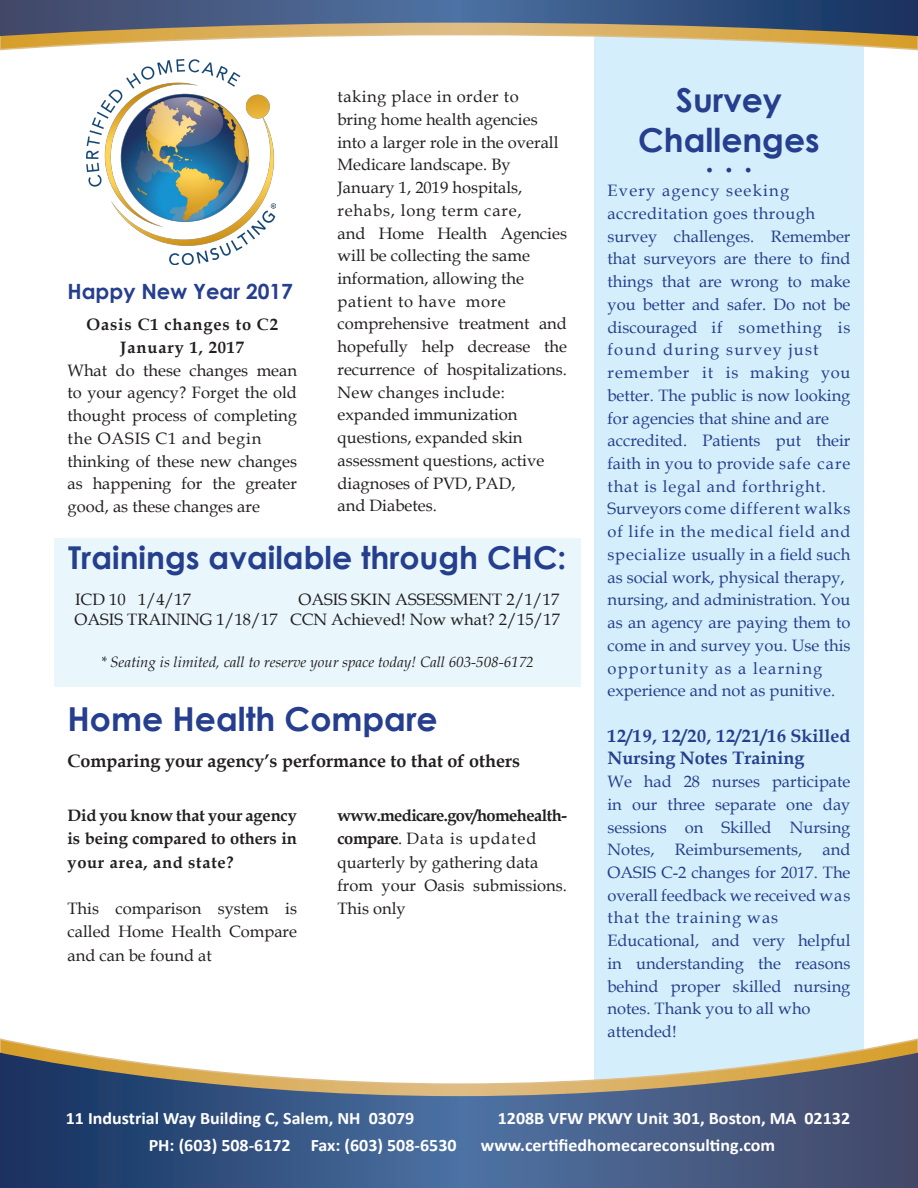
<style>
.page{position:relative;width:918px;height:1188px;background:#fff}
.page>*{position:absolute;margin:0;border:0;box-sizing:border-box;transform-origin:0 0}
.t1{font:700 33px "Century Gothic";color:#253f8e}
.t2{font:700 31.5px "Century Gothic";color:#253f8e}
.t3{font:700 21px "Century Gothic";color:#253f8e}
.t4{font:700 18px/22.6px "Book Antiqua";color:#253f8e}
.t5{font:700 18px "Book Antiqua";color:#231f20}
.t6{font:18px "Minion Pro";color:#253f8e}
.t7{font:700 17.4px "Calibri";color:#fff}
.t8{font:16.5px/22.6px "Book Antiqua";color:#253f8e;text-align:justify}
.t9{font:16.5px/22.6px "Book Antiqua";color:#231f20;text-align:justify}
.t10{font:700 16.5px/23.2px "Book Antiqua";color:#231f20;text-align:justify}
.t11{font:700 16.5px/23.2px "Book Antiqua";letter-spacing:-.04em;color:#231f20}
.t12{font:700 16.5px "Book Antiqua";letter-spacing:.05em;color:#231f20}
.t13{font:16.5px "Book Antiqua";letter-spacing:.03em;color:#253f8e}
.t14{font:16.5px "Book Antiqua";letter-spacing:.03em;color:#231f20}
.t15{font:16.5px "Book Antiqua";letter-spacing:.05em;color:#231f20}
.t16{font:16.5px "Book Antiqua";letter-spacing:.075em;color:#253f8e}
.t17{font:16.5px "Book Antiqua";letter-spacing:.04em;color:#231f20}
.t18{font:italic 15px "Book Antiqua";color:#231f20}
.s1{font-weight:400}
</style>
<div class="page">
<img style="left:86px;top:59px;width:189px;height:206px">
<div style="left:594px;top:0;width:270px;height:1134px;background:#d4effb"></div>
<div style="left:54px;top:538px;width:526px;height:149px;background:#e9f7fd"></div>
<svg style="left:0;top:1038px;width:918px;height:15px"></svg>
<svg style="left:0;top:1053px;width:918px;height:135px;background:#60718c"></svg>
<svg style="left:0;top:0;width:918px;height:51px"></svg>
<p class="t3" style="left:68px;top:275px;width:227px">Happy New Year 2017</p>
<p class="t12" style="left:87px;top:313px;width:193px">Oasis C1 changes to C2</p>
<p class="t12" style="left:120px;top:336px;width:125px">January 1, 2017</p>
<p class="t9" style="left:68px;top:358px;width:231px">What do these changes mean to your agency? Forget the old thought process of completing the OASIS C1 and begin</p>
<p class="t9" style="left:68px;top:449px;width:231px">thinking of these new changes as happening for the greater good, as these changes are</p>
<p class="t14" style="left:338px;top:85px;width:183px">taking place in order to</p>
<p class="t9" style="left:338px;top:108px;width:202px">bring home health agencies</p>
<p class="t9" style="left:338px;top:130px;width:223px">into a larger role in the overall</p>
<p class="t9" style="left:338px;top:153px;width:175px">Medicare landscape. By</p>
<p class="t9" style="left:338px;top:176px;width:186px">January 1, 2019 hospitals,</p>
<p class="t15" style="left:338px;top:199px;width:186px">rehabs, long term care,</p>
<p class="t9" style="left:338px;top:221px;width:231px">and Home Health Agencies will be collecting the same</p>
<p class="t9" style="left:338px;top:267px;width:188px">information, allowing the</p>
<p class="t17" style="left:338px;top:290px;width:170px">patient to have more</p>
<p class="t9" style="left:338px;top:312px;width:231px">comprehensive treatment and hopefully help decrease the recurrence of hospitalizations.<br>New changes include:</p>
<p class="t9" style="left:338px;top:403px;width:181px">expanded immunization</p>
<p class="t9" style="left:338px;top:426px;width:187px">questions, expanded skin</p>
<p class="t9" style="left:338px;top:449px;width:208px">assessment questions, active</p>
<p class="t9" style="left:338px;top:471px;width:180px">diagnoses of PVD, PAD,</p>
<p class="t9" style="left:338px;top:494px;width:101px">and Diabetes.</p>
<p class="t2" style="left:68px;top:534px;width:500px">Trainings available through CHC:</p>
<p class="t9" style="left:75px;top:588px;width:118px">ICD 10 1/4/17</p>
<p class="t9" style="left:298px;top:588px;width:263px">OASIS SKIN ASSESSMENT 2/1/17</p>
<p class="t9" style="left:74px;top:607px;width:487px">OASIS TRAINING 1/18/17 CCN Achieved! Now what? 2/15/17</p>
<p class="t18" style="left:101px;top:651px;width:435px">* Seating is limited, call to reserve your space today! Call 603-508-6172</p>
<p class="t1" style="left:68px;top:694px;width:372px">Home Health Compare</p>
<p class="t5" style="left:68px;top:749px;width:454px">Comparing your agency’s performance to that of others</p>
<p class="t10" style="left:68px;top:804px;width:231px">Did you know that your agency is being compared to others in your area, and state?</p>
<p class="t9" style="left:68px;top:897px;width:231px;line-height:23.2px">This comparison system is called Home Health Compare and can be found at</p>
<p class="t11" style="left:338px;top:804px;width:231px">www.medicare.gov/homehealth&shy;compare<span class="s1">. Data is updated</span></p>
<p class="t9" style="left:338px;top:850px;width:202px">quarterly by gathering data</p>
<p class="t9" style="left:338px;top:873px;width:231px;line-height:23.2px">from your Oasis submissions.<br>This only</p>
<p class="t1" style="left:676px;top:75px;width:108px">Survey</p>
<p class="t1" style="left:638px;top:115px;width:183px">Challenges</p>
<p class="t6" style="left:706px;top:156px;width:47px">• • •</p>
<p class="t16" style="left:608px;top:179px;width:183px">Every agency seeking</p>
<p class="t13" style="left:608px;top:202px;width:209px">accreditation goes through</p>
<p class="t8" style="left:608px;top:224px;width:245px">survey challenges. Remember that surveyors are there to find things that are wrong to make you better and safer. Do not be discouraged if something is found during survey just</p>
<p class="t8" style="left:608px;top:361px;width:245px">remember it is making you better. The public is now looking for agencies that shine and are</p>
<p class="t8" style="left:608px;top:429px;width:244px">accredited. Patients put their faith in you to provide safe care that is legal and forthright.</p>
<p class="t8" style="left:608px;top:497px;width:245px">Surveyors come different walks of life in the medical field and specialize usually in a field such as social work, physical therapy,</p>
<p class="t8" style="left:608px;top:588px;width:245px">nursing, and administration. You as an agency are paying them to come in and survey you. Use this opportunity as a learning</p>
<p class="t8" style="left:608px;top:679px;width:229px">experience and not as punitive.</p>
<p class="t4" style="left:608px;top:724px;width:245px">12/19, 12/20, 12/21/16 Skilled<br>Nursing Notes Training</p>
<p class="t8" style="left:608px;top:770px;width:245px">We had 28 nurses participate in our three separate one day sessions on Skilled Nursing Notes, Reimbursements, and OASIS C-2 changes for 2017. The overall feedback we received was that the training was</p>
<p class="t8" style="left:608px;top:929px;width:245px">Educational, and very helpful in understanding the reasons behind proper skilled nursing notes. Thank you to all who</p>
<p class="t8" style="left:608px;top:1020px;width:71px">attended!</p>
<p class="t7" style="left:66px;top:1106px;width:350px">11 Industrial Way Building C, Salem, NH 03079</p>
<p class="t7" style="left:498px;top:1106px;width:354px">1208B VFW PKWY Unit 301, Boston, MA 02132</p>
<p class="t7" style="left:149px;top:1133px;width:309px">PH: (603) 508-6172 Fax: (603) 508-6530</p>
<p class="t7" style="left:481px;top:1133px;width:296px">www.certifiedhomecareconsulting.com</p>
</div>
